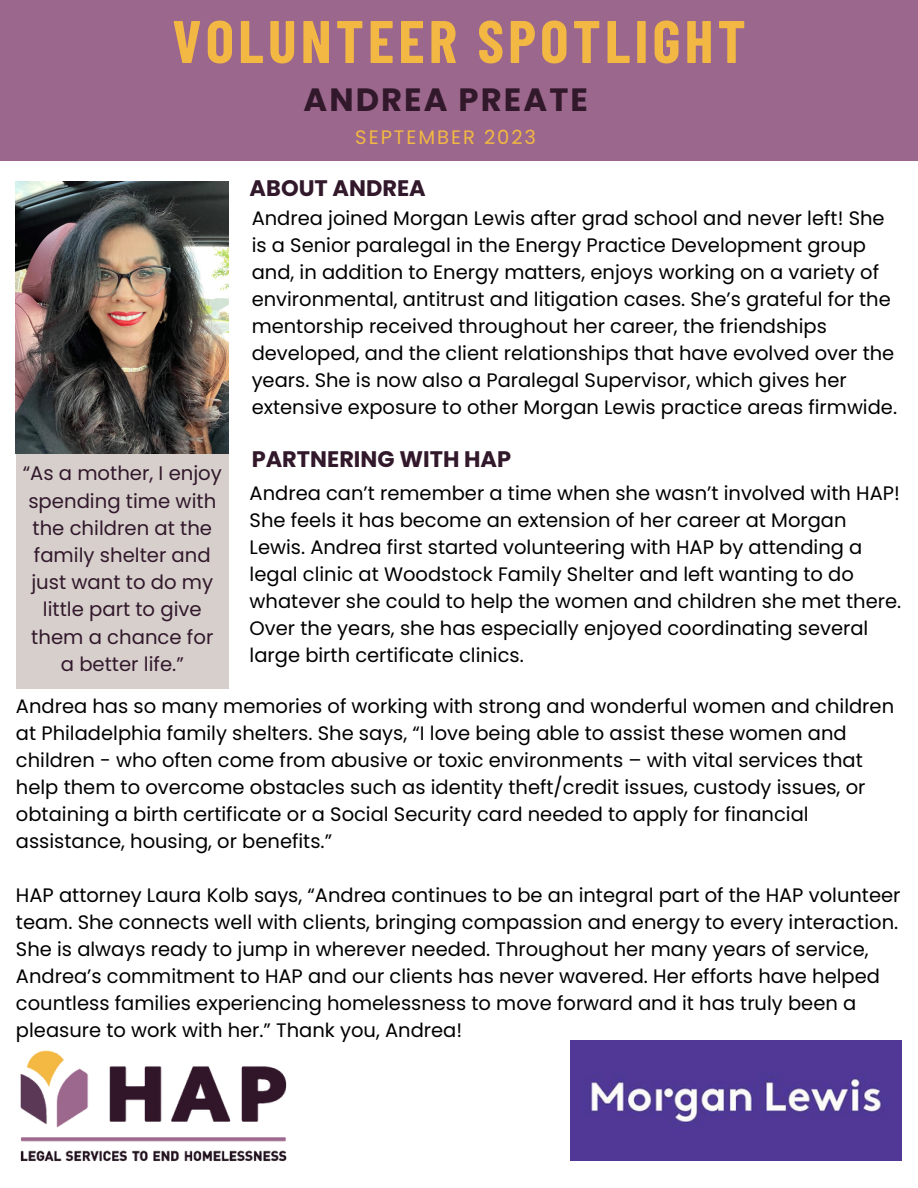
<style>
.page{position:relative;width:918px;height:1188px;background:#fff}
.page>*{position:absolute;margin:0;border:0;box-sizing:border-box;transform-origin:0 0}
.t1{font:700 60px "Barlow Condensed";letter-spacing:.07em;color:#f2b843}
.t2{font:700 32.25px "Poppins";letter-spacing:.065em;color:#32182b}
.t3{font:700 22.5px "Poppins";color:#32182b}
.t4{font:19.65px/27.2px "Poppins";color:#32182b;text-align:center}
.t5{font:19.5px/27px "Poppins";color:#000}
.t6{font:19.5px "Poppins";letter-spacing:.1em;color:#f2b843}
</style>
<div class="page">
<div style="left:0;top:0;width:918px;height:161px;background:#9b678c"></div>
<img style="left:20px;top:1050px;width:267px;height:112px">
<div style="left:16px;top:454px;width:213px;height:235px;background:#d6cfcc"></div>
<img style="left:570px;top:1041px;width:332px;height:120px">
<img style="left:16px;top:182px;width:212px;height:272px">
<p class="t1" style="left:172px;top:3px;width:575px">VOLUNTEER SPOTLIGHT</p>
<p class="t2" style="left:303px;top:77px;width:286px">ANDREA PREATE</p>
<p class="t6" style="left:355px;top:123px;width:182px">SEPTEMBER 2023</p>
<p class="t3" style="left:250px;top:172px;width:178px">ABOUT ANDREA</p>
<p class="t4" style="left:23px;top:460px;width:201px">“As a mother, I enjoy spending time with the children at the family shelter and just want to do my little part to give them a chance for a better life.”</p>
<p class="t5" style="left:252px;top:205px;width:647px">Andrea joined Morgan Lewis after grad school and never left! She is a Senior paralegal in the Energy Practice Development group and, in addition to Energy matters, enjoys working on a variety of environmental, antitrust and litigation cases. She’s grateful for the mentorship received throughout her career, the friendships developed, and the client relationships that have evolved over the years. She is now also a Paralegal Supervisor, which gives her extensive exposure to other Morgan Lewis practice areas firmwide.</p>
<p class="t3" style="left:252px;top:444px;width:261px">PARTNERING WITH HAP</p>
<p class="t5" style="left:250px;top:480px;width:653px">Andrea can’t remember a time when she wasn’t involved with HAP!<br>She feels it has become an extension of her career at Morgan Lewis. Andrea first started volunteering with HAP by attending a legal clinic at Woodstock Family Shelter and left wanting to do whatever she could to help the women and children she met there.<br>Over the years, she has especially enjoyed coordinating several large birth certificate clinics.</p>
<p class="t5" style="left:16px;top:692px;width:880px">Andrea has so many memories of working with strong and wonderful women and children at Philadelphia family shelters. She says, “I love being able to assist these women and children - who often come from abusive or toxic environments – with vital services that help them to overcome obstacles such as identity theft/credit issues, custody issues, or obtaining a birth certificate or a Social Security card needed to apply for financial assistance, housing, or benefits.”</p>
<p class="t5" style="left:16px;top:881px;width:886px">HAP attorney Laura Kolb says, “Andrea continues to be an integral part of the HAP volunteer team. She connects well with clients, bringing compassion and energy to every interaction.<br>She is always ready to jump in wherever needed. Throughout her many years of service, Andrea’s commitment to HAP and our clients has never wavered. Her efforts have helped countless families experiencing homelessness to move forward and it has truly been a pleasure to work with her.” Thank you, Andrea!</p>
</div>
